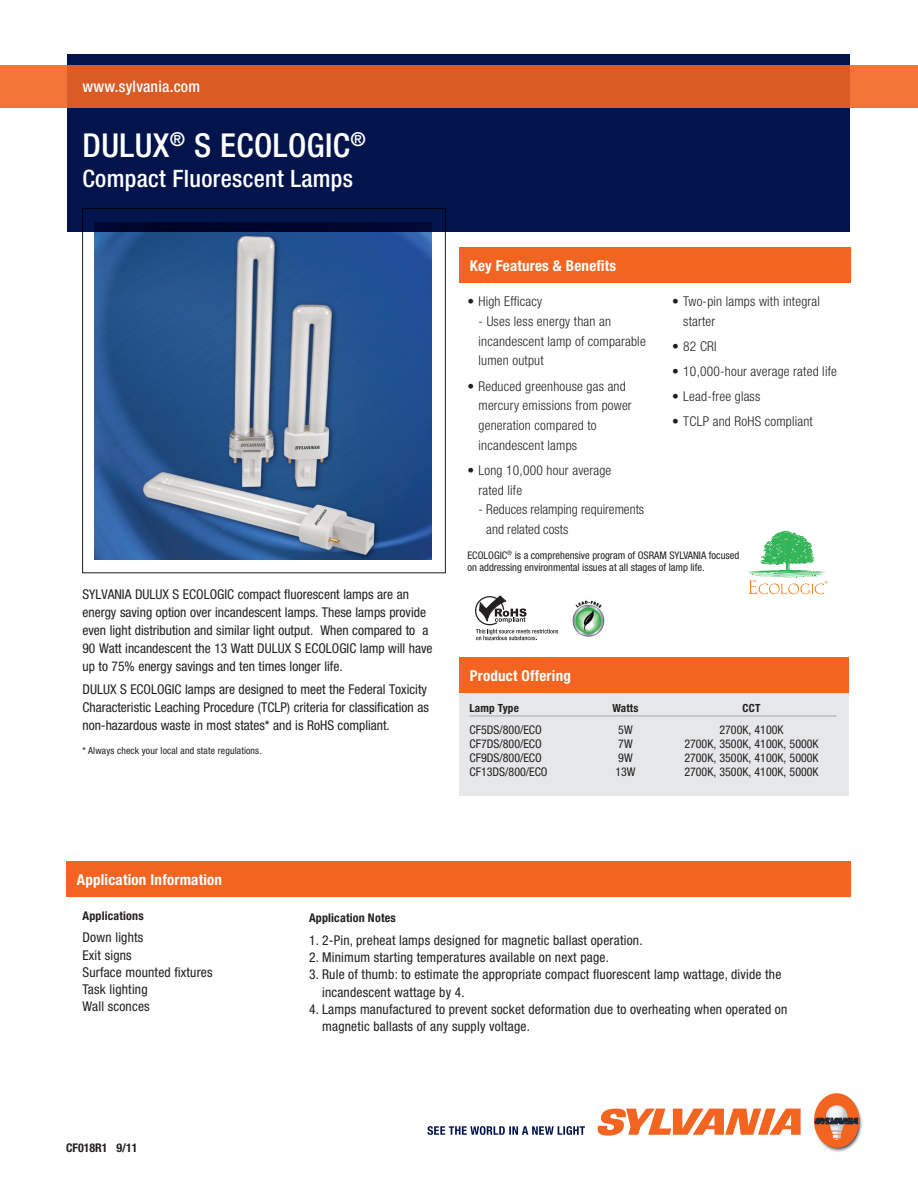
<style>
.page{position:relative;width:918px;height:1188px;background:#fff}
.page>*{position:absolute;margin:0;border:0;box-sizing:border-box;transform-origin:0 0}
.Title_glowhead_22__4{font:500 condensed 33px "Helvetica Neue";letter-spacing:.015em;color:#fff}
.A4_02_Title_subhead{font:500 condensed 24px "Helvetica Neue";letter-spacing:.015em;color:#fff}
.A4_03_Title_URL_10_5{font:500 condensed 15.75px "Helvetica Neue";letter-spacing:.015em;color:#fff}
.Section_head_10_13_1{font:700 condensed 15px "Helvetica Neue";letter-spacing:.015em;color:#fff}
.Application_copy_9_1{font:condensed 13.5px/18px "Helvetica Neue";color:#231f20}
.A4_22_Box_copy_bulle{font:300 condensed 13.5px/19.8px "Helvetica Neue";letter-spacing:.015em;color:#231f20}
.Chart_subhead{font:condensed 12px "Helvetica Neue";color:#231f20}
.A4_20_Box_copy_head{font:700 condensed 12px "Helvetica Neue";letter-spacing:.015em;color:#231f20}
.A4_24_Table_head_7_5{font:700 condensed 11.25px "Helvetica Neue";letter-spacing:.015em;color:#231f20}
.A4_32_Footnote_8_8_5{font:condensed 10.5px/12.8px "Helvetica Neue";color:#231f20}
.A4_32_Footnote_6_5_8{font:condensed 9.75px "Helvetica Neue";letter-spacing:.015em;color:#231f20}
</style>
<div class="page">
<div style="left:459px;top:687px;width:390px;height:109px;background:#e6e7e9"></div>
<div style="left:68px;top:54px;width:782px;height:178px;background:#02144b"></div>
<div style="left:82px;top:209px;width:364px;height:364px;border:1px solid #231f20"></div>
<img style="left:95px;top:223px;width:337px;height:337px">
<svg style="left:0;top:65px;width:918px;height:43px;background:#dd5e27"></svg>
<hr style="left:470px;top:716px;width:367px;height:1px;background:#a8a9ad">
<div style="left:66px;top:861px;width:784px;height:36px;background:#f36421"></div>
<div style="left:459px;top:248px;width:391px;height:35px;background:#f36421"></div>
<div style="left:459px;top:657px;width:390px;height:36px;background:#f36421"></div>
<svg style="left:597px;top:1109px;width:204px;height:27px"></svg>
<svg style="left:814px;top:1093px;width:48px;height:59px"></svg>
<svg style="left:427px;top:1126px;width:158px;height:9px"></svg>
<svg style="left:748px;top:531px;width:79px;height:63px"></svg>
<svg style="left:475px;top:596px;width:83px;height:44px"></svg>
<img style="left:572px;top:600px;width:33px;height:37px">
<p class="A4_03_Title_URL_10_5" style="left:82px;top:77px;width:119px">www.sylvania.com</p>
<p class="Title_glowhead_22__4" style="left:82px;top:126px;width:285px">DULUX<sup>®</sup> S ECOLOGIC<sup>®</sup></p>
<p class="A4_02_Title_subhead" style="left:82px;top:164px;width:272px">Compact Fluorescent Lamps</p>
<p class="Application_copy_9_1" style="left:82px;top:585px;width:352px">SYLVANIA DULUX S ECOLOGIC compact fluorescent lamps are an energy saving option over incandescent lamps. These lamps provide even light distribution and similar light output. When compared to a 90 Watt incandescent the 13 Watt DULUX S ECOLOGIC lamp will have up to 75% energy savings and ten times longer life.</p>
<p class="Application_copy_9_1" style="left:82px;top:680px;width:348px">DULUX S ECOLOGIC lamps are designed to meet the Federal Toxicity<br>Characteristic Leaching Procedure (TCLP) criteria for classification as non-hazardous waste in most states* and is RoHS compliant.</p>
<p class="A4_32_Footnote_6_5_8" style="left:82px;top:745px;width:181px">* Always check your local and state regulations.</p>
<p class="Section_head_10_13_1" style="left:470px;top:257px;width:148px">Key Features &amp; Benefits</p>
<p class="A4_22_Box_copy_bulle" style="left:468px;top:291px;width:76px">• High Efficacy</p>
<p class="A4_22_Box_copy_bulle" style="left:479px;top:311px;width:169px">- Uses less energy than an incandescent lamp of comparable lumen output</p>
<p class="A4_22_Box_copy_bulle" style="left:479px;top:376px;width:155px;text-indent:-11px">• Reduced greenhouse gas and mercury emissions from power generation compared to incandescent lamps</p>
<p class="A4_22_Box_copy_bulle" style="left:479px;top:460px;width:134px;text-indent:-11px">• Long 10,000 hour average rated life</p>
<p class="A4_22_Box_copy_bulle" style="left:486px;top:500px;width:159px;text-indent:-8px">- Reduces relamping requirements and related costs</p>
<p class="A4_22_Box_copy_bulle" style="left:683px;top:292px;width:138px;text-indent:-11px">• Two-pin lamps with integral starter</p>
<p class="A4_22_Box_copy_bulle" style="left:672px;top:336px;width:46px">• 82 CRI</p>
<p class="A4_22_Box_copy_bulle" style="left:672px;top:361px;width:166px">• 10,000-hour average rated life</p>
<p class="A4_22_Box_copy_bulle" style="left:672px;top:387px;width:90px">• Lead-free glass</p>
<p class="A4_22_Box_copy_bulle" style="left:672px;top:412px;width:142px">• TCLP and RoHS compliant</p>
<p class="A4_32_Footnote_8_8_5" style="left:467px;top:548px;width:273px">ECOLOGIC<sup>®</sup> is a comprehensive program of OSRAM SYLVANIA focused on addressing environmental issues at all stages of lamp life.</p>
<p class="Section_head_10_13_1" style="left:470px;top:666px;width:103px">Product Offering</p>
<p class="A4_24_Table_head_7_5" style="left:470px;top:701px;width:51px">Lamp Type</p>
<p class="A4_24_Table_head_7_5" style="left:612px;top:701px;width:28px">Watts</p>
<p class="A4_24_Table_head_7_5" style="left:743px;top:701px;width:19px">CCT</p>
<p class="Chart_subhead" style="left:470px;top:723px;width:74px">CF5DS/800/ECO</p>
<p class="Chart_subhead" style="left:618px;top:723px;width:16px">5W</p>
<p class="Chart_subhead" style="left:719px;top:723px;width:66px">2700K, 4100K</p>
<p class="Chart_subhead" style="left:470px;top:737px;width:74px">CF7DS/800/ECO</p>
<p class="Chart_subhead" style="left:618px;top:737px;width:16px">7W</p>
<p class="Chart_subhead" style="left:684px;top:737px;width:136px">2700K, 3500K, 4100K, 5000K</p>
<p class="Chart_subhead" style="left:470px;top:751px;width:74px">CF9DS/800/ECO</p>
<p class="Chart_subhead" style="left:618px;top:751px;width:16px">9W</p>
<p class="Chart_subhead" style="left:684px;top:751px;width:136px">2700K, 3500K, 4100K, 5000K</p>
<p class="Chart_subhead" style="left:470px;top:765px;width:80px">CF13DS/800/ECO</p>
<p class="Chart_subhead" style="left:615px;top:765px;width:22px">13W</p>
<p class="Chart_subhead" style="left:684px;top:765px;width:136px">2700K, 3500K, 4100K, 5000K</p>
<p class="Section_head_10_13_1" style="left:77px;top:870px;width:147px">Application Information</p>
<p class="A4_20_Box_copy_head" style="left:82px;top:908px;width:63px">Applications</p>
<p class="Application_copy_9_1" style="left:82px;top:928px;width:62px">Down lights</p>
<p class="Application_copy_9_1" style="left:82px;top:946px;width:51px">Exit signs</p>
<p class="Application_copy_9_1" style="left:82px;top:963px;width:132px">Surface mounted fixtures</p>
<p class="Application_copy_9_1" style="left:82px;top:980px;width:67px">Task lighting</p>
<p class="Application_copy_9_1" style="left:82px;top:997px;width:69px">Wall sconces</p>
<p class="A4_20_Box_copy_head" style="left:66px;top:1140px;width:73px">CF018R1 9/11</p>
<p class="A4_20_Box_copy_head" style="left:309px;top:911px;width:88px">Application Notes</p>
<p class="Application_copy_9_1" style="left:309px;top:931px;width:335px">1. 2-Pin, preheat lamps designed for magnetic ballast operation.</p>
<p class="Application_copy_9_1" style="left:309px;top:948px;width:302px">2. Minimum starting temperatures available on next page.</p>
<p class="Application_copy_9_1" style="left:322px;top:966px;width:461px;line-height:17.2px;text-indent:-13px">3. Rule of thumb: to estimate the appropriate compact fluorescent lamp wattage, divide the incandescent wattage by 4.</p>
<p class="Application_copy_9_1" style="left:322px;top:1000px;width:467px;line-height:17.2px;text-indent:-13px">4. Lamps manufactured to prevent socket deformation due to overheating when operated on magnetic ballasts of any supply voltage.</p>
</div>
